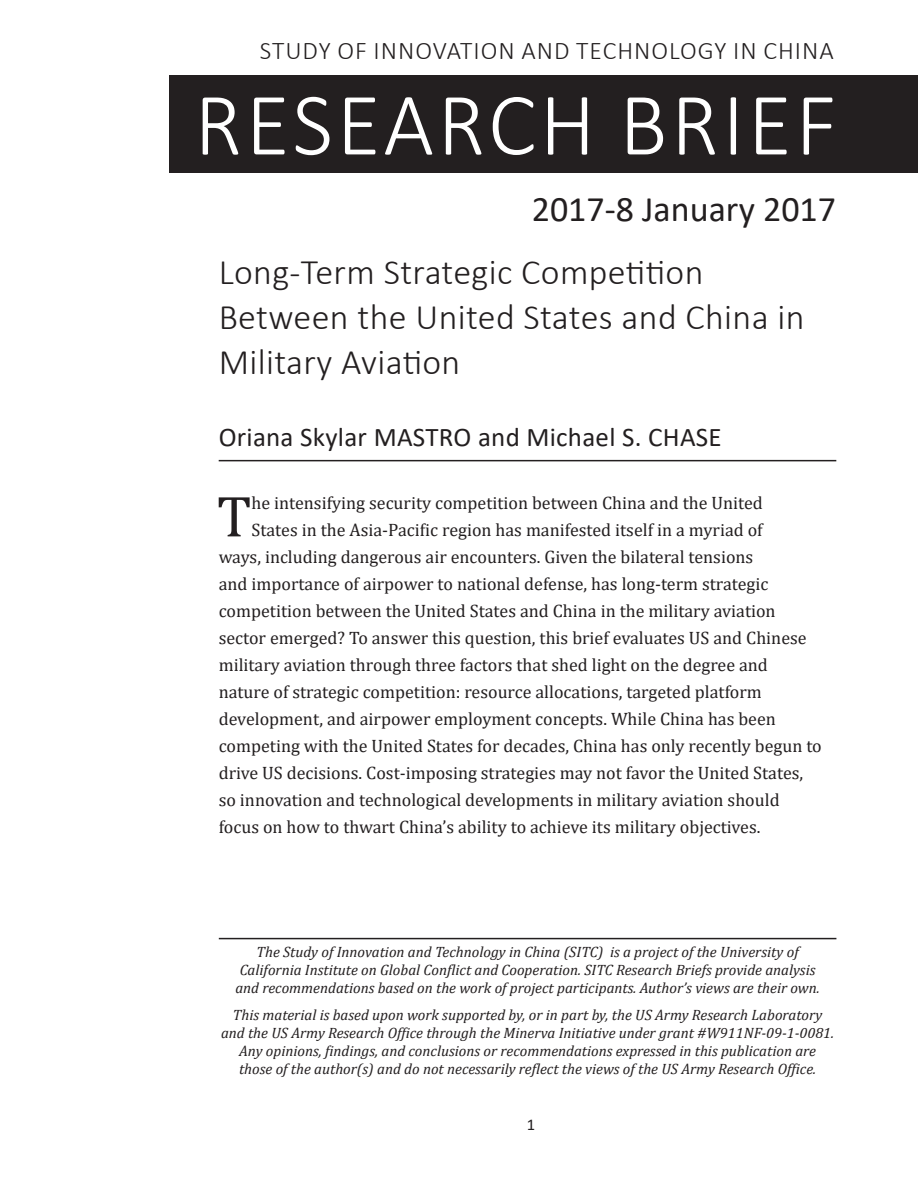
<style>
.page{position:relative;width:918px;height:1188px;background:#fff}
.page>*{position:absolute;margin:0;border:0;box-sizing:border-box;transform-origin:0 0}
.t1{font:300 90px "Calibri";letter-spacing:.04em;color:#fff}
.opening_paragraph{font:58.5px "Cambria";color:#231f20}
.PB_Title{font:300 36px/45px "Calibri";letter-spacing:.01em;color:#231f20}
.PB_head{font:36px "Calibri";color:#231f20}
.PB_author{font:27px "Calibri";letter-spacing:.01em;color:#231f20}
.t2{font:300 25.5px "Calibri";letter-spacing:.04em;color:#231f20}
.opening_paragraph-2{font:18px "Cambria";color:#231f20}
.t3{font:16.5px "Calibri";color:#231f20}
.t4{font:italic 15px/18px "Cambria";color:#231f20;text-align:center}
</style>
<div class="page">
<div style="left:169px;top:76px;width:749px;height:97px;background:#231f20"></div>
<hr style="left:219px;top:938px;width:617px;height:1px;background:#231f20">
<hr style="left:219px;top:460px;width:617px;height:1px;background:#231f20">
<h3 class="t2" style="left:260px;top:34px;width:576px">STUDY OF INNOVATION AND TECHNOLOGY IN CHINA</h3>
<h1 class="t1" style="left:194px;top:69px;width:644px">RESEARCH BRIEF</h1>
<p class="PB_head" style="left:532px;top:184px;width:306px">2017-8 January 2017</p>
<p class="PB_Title" style="left:219px;top:250px;width:587px">Long-Term Strategic Competition<br>Between the United States and China in<br>Military Aviation</p>
<p class="PB_author" style="left:219px;top:419px;width:505px">Oriana Skylar MASTRO and Michael S. CHASE</p>
<p class="opening_paragraph" style="left:217px;top:482px;width:36px">T</p>
<p class="opening_paragraph-2" style="left:251px;top:493px;width:513px">he intensifying security competition between China and the United</p>
<p class="opening_paragraph-2" style="left:251px;top:520px;width:513px">States in the Asia-Pacific region has manifested itself in a myriad of</p>
<p class="opening_paragraph-2" style="left:219px;top:547px;width:536px">ways, including dangerous air encounters. Given the bilateral tensions</p>
<p class="opening_paragraph-2" style="left:219px;top:574px;width:551px">and importance of airpower to national defense, has long-term strategic</p>
<p class="opening_paragraph-2" style="left:219px;top:601px;width:558px">competition between the United States and China in the military aviation</p>
<p class="opening_paragraph-2" style="left:219px;top:628px;width:589px">sector emerged? To answer this question, this brief evaluates US and Chinese</p>
<p class="opening_paragraph-2" style="left:219px;top:655px;width:551px">military aviation through three factors that shed light on the degree and</p>
<p class="opening_paragraph-2" style="left:219px;top:682px;width:545px">nature of strategic competition: resource allocations, targeted platform</p>
<p class="opening_paragraph-2" style="left:219px;top:709px;width:559px">development, and airpower employment concepts. While China has been</p>
<p class="opening_paragraph-2" style="left:219px;top:736px;width:605px">competing with the United States for decades, China has only recently begun to</p>
<p class="opening_paragraph-2" style="left:219px;top:763px;width:586px">drive US decisions. Cost-imposing strategies may not favor the United States,</p>
<p class="opening_paragraph-2" style="left:219px;top:790px;width:562px">so innovation and technological developments in military aviation should</p>
<p class="opening_paragraph-2" style="left:219px;top:817px;width:543px">focus on how to thwart China’s ability to achieve its military objectives.</p>
<p class="t4" style="left:235px;top:943px;width:586px">The Study of Innovation and Technology in China (SITC) is a project of the University of<br>California Institute on Global Conflict and Cooperation. SITC Research Briefs provide analysis and recommendations based on the work of project participants. Author’s views are their own.</p>
<p class="t4" style="left:221px;top:1006px;width:615px">This material is based upon work supported by, or in part by, the US Army Research Laboratory and the US Army Research Office through the Minerva Initiative under grant #W911NF-09-1-0081.<br>Any opinions, findings, and conclusions or recommendations expressed in this publication are those of the author(s) and do not necessarily reflect the views of the US Army Research Office.</p>
<p class="t3" style="left:527px;top:1113px;width:10px">1</p>
</div>
